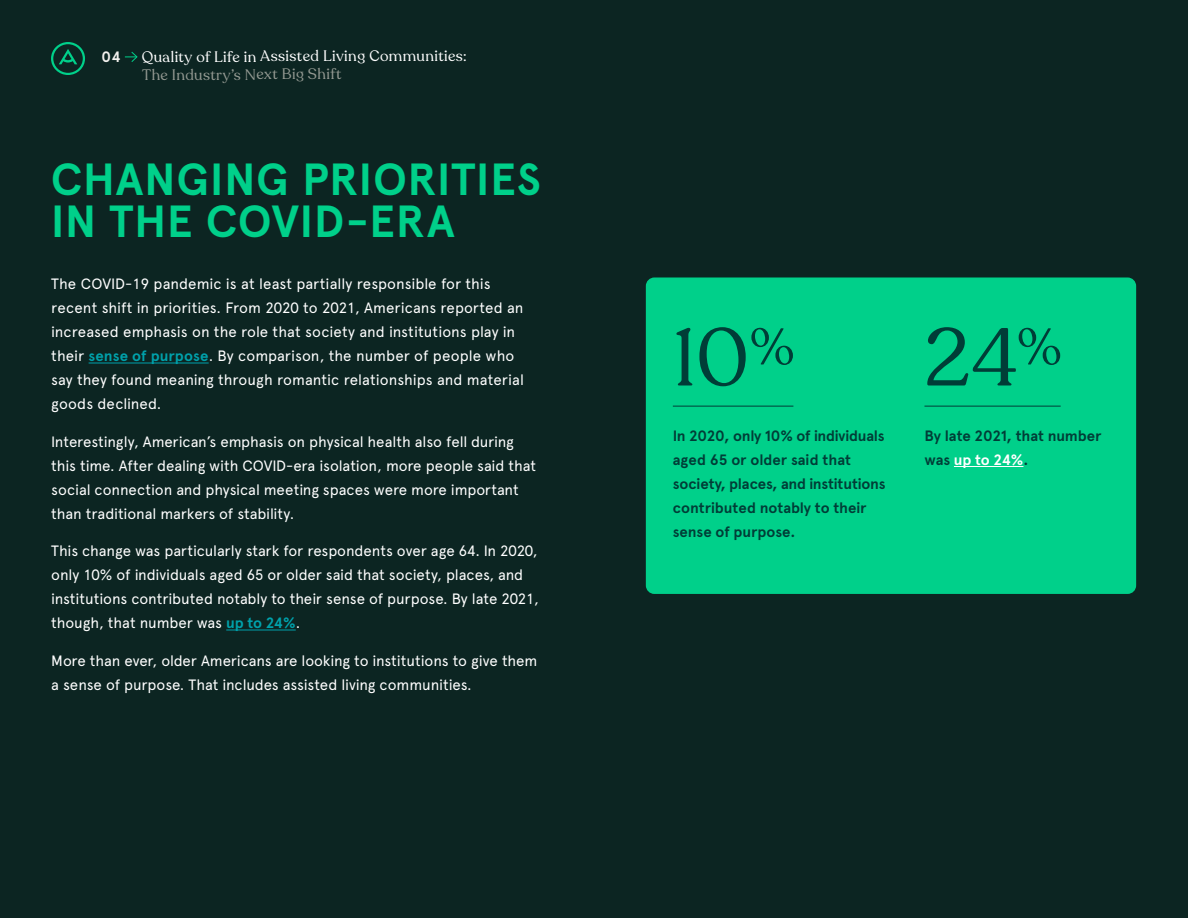
<style>
.page{position:relative;width:1188px;height:918px;background:#0c2522}
.page>*{position:absolute;margin:0;border:0;box-sizing:border-box;transform-origin:0 0}
.t1{font:81px "Recoleta";color:#003d37}
.t2{font:700 45px/42px "Apercu Pro";letter-spacing:.01em;color:#00d08a}
.t3{font:15px/24px "Apercu Pro";letter-spacing:-.005em;color:#fff}
.t4{font:700 15px/24px "Apercu Pro";letter-spacing:-.005em;color:#003d37}
.t5{font:15px "Recoleta";letter-spacing:.02em;color:#fff}
.t6{font:15px "Recoleta";letter-spacing:.02em;color:#939992}
.t7{font:700 15px "Apercu Pro";color:#f3f1ee}
.s1{font-weight:700;color:#00a1ab}
.s2{color:#fff}
</style>
<div class="page">
<hr style="left:89px;top:363px;width:120px;height:1px;background:#00a1ab">
<hr style="left:226px;top:630px;width:70px;height:1px;background:#00a1ab">
<div style="left:646px;top:277px;width:490px;height:317px;background:#00d08a;border-radius:9px"></div>
<hr style="left:924px;top:406px;width:137px;height:1px;background:#003d37">
<hr style="left:954px;top:466px;width:69px;height:1px;background:#fff">
<hr style="left:673px;top:406px;width:120px;height:1px;background:#003d37">
<svg style="left:51px;top:42px;width:34px;height:33px"></svg>
<svg style="left:125px;top:52px;width:13px;height:10px"></svg>
<p class="t7" style="left:102px;top:46px;width:21px">04</p>
<p class="t5" style="left:142px;top:47px;width:326px">Quality of Life in Assisted Living Communities:</p>
<p class="t6" style="left:142px;top:65px;width:201px">The Industry’s Next Big Shift</p>
<h2 class="t2" style="left:51px;top:157px;width:492px">CHANGING PRIORITIES<br>IN THE COVID-ERA</h2>
<p class="t3" style="left:51px;top:271px;width:474px">The COVID-19 pandemic is at least partially responsible for this recent shift in priorities. From 2020 to 2021, Americans reported an increased emphasis on the role that society and institutions play in their <span class="s1">sense of purpose</span>. By comparison, the number of people who say they found meaning through romantic relationships and material goods declined.</p>
<p class="t3" style="left:51px;top:429px;width:486px">Interestingly, American’s emphasis on physical health also fell during this time. After dealing with COVID-era isolation, more people said that social connection and physical meeting spaces were more important than traditional markers of stability.</p>
<p class="t3" style="left:51px;top:538px;width:489px">This change was particularly stark for respondents over age 64. In 2020, only 10% of individuals aged 65 or older said that society, places, and institutions contributed notably to their sense of purpose. By late 2021, though, that number was <span class="s1">up to 24%</span>.</p>
<p class="t3" style="left:51px;top:648px;width:488px">More than ever, older Americans are looking to institutions to give them a sense of purpose. That includes assisted living communities.</p>
<h1 class="t1" style="left:673px;top:308px;width:123px">10<sup>%</sup></h1>
<p class="t4" style="left:673px;top:423px;width:214px">In 2020, only 10% of individuals aged 65 or older said that society, places, and institutions contributed notably to their sense of purpose.</p>
<h1 class="t1" style="left:924px;top:308px;width:139px">24<sup>%</sup></h1>
<p class="t4" style="left:924px;top:423px;width:178px">By late 2021, that number was <span class="s2">up to 24%</span>.</p>
</div>
